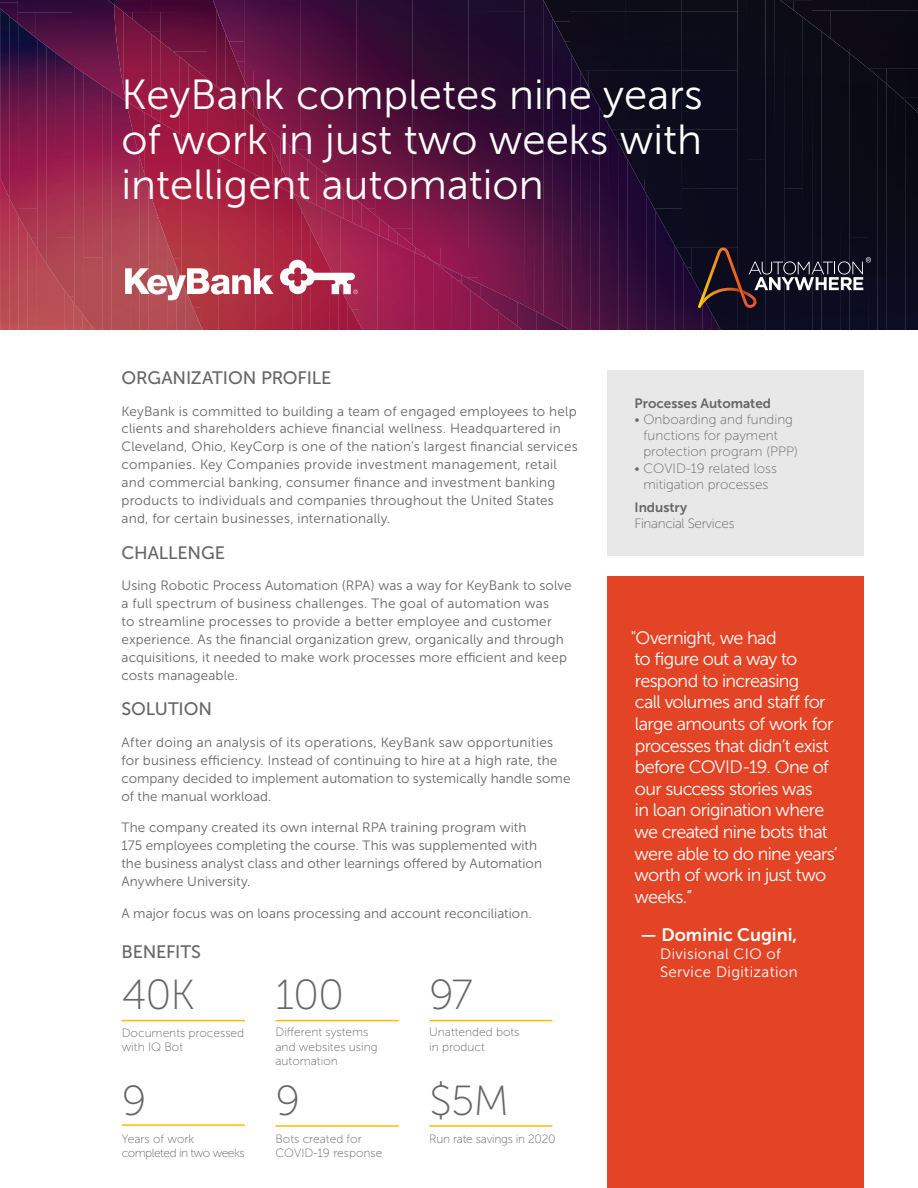
<style>
.page{position:relative;width:918px;height:1188px;background:#fff}
.page>*{position:absolute;margin:0;border:0;box-sizing:border-box;transform-origin:0 0}
.t1{font:42px/45px "Museo Sans 300";color:#fff;text-align:justify}
.t2{font:42px "Museo Sans 100";letter-spacing:-.025em;color:#666}
.t3{font:18px/21.6px "Museo Sans 300";letter-spacing:-.035em;color:#fff}
.t4{font:18px "Museo Sans 500";letter-spacing:-.005em;color:#666}
.t5{font:18px "Museo Sans 700";color:#fff}
.t6{font:15px/18px "Museo Sans 300";letter-spacing:.025em;color:#fff}
.t7{font:13.5px/18px "Museo Sans 300";letter-spacing:.01em;color:#666}
.t8{font:13.5px/16.2px "Museo Sans 100";color:#666}
.t9{font:13.5px "Museo Sans 700";color:#666}
.t10{font:13.5px "Museo Sans 100";letter-spacing:-.025em;color:#666}
.t11{font:12px/14.4px "Museo Sans 100";color:#666}
.t12{font:12px/14.4px "Museo Sans 100";letter-spacing:-.04em;color:#666}
.t13{font:12px "Museo Sans 100";letter-spacing:-.02em;color:#666}
</style>
<div class="page">
<svg style="left:0;top:0;width:918px;height:330px;background:#521736"></svg>
<div style="left:608px;top:371px;width:256px;height:185px;background:#e8e8e8"></div>
<div style="left:608px;top:576px;width:256px;height:612px;background:#e34426"></div>
<svg style="left:125px;top:268px;width:149px;height:32px"></svg>
<svg style="left:280px;top:260px;width:78px;height:34px"></svg>
<hr style="left:122px;top:1020px;width:123px;height:1px;background:#ffbc03">
<hr style="left:275px;top:1020px;width:124px;height:1px;background:#ffbc03">
<hr style="left:429px;top:1020px;width:123px;height:1px;background:#ffbc03">
<hr style="left:122px;top:1124px;width:123px;height:2px;background:#ffbc03">
<hr style="left:275px;top:1125px;width:124px;height:2px;background:#ffbc03">
<hr style="left:429px;top:1125px;width:123px;height:2px;background:#ffbc03">
<svg style="left:698px;top:248px;width:173px;height:62px;background:#2f2934"></svg>
<h1 class="t1" style="left:122px;top:73px;width:583px">KeyBank completes nine years of work in just two weeks with intelligent automation</h1>
<h2 class="t4" style="left:122px;top:368px;width:211px">ORGANIZATION PROFILE</h2>
<p class="t7" style="left:122px;top:402px;width:458px">KeyBank is committed to building a team of engaged employees to help clients and shareholders achieve financial wellness. Headquartered in Cleveland, Ohio, KeyCorp is one of the nation’s largest financial services companies. Key Companies provide investment management, retail and commercial banking, consumer finance and investment banking products to individuals and companies throughout the United States and, for certain businesses, internationally.</p>
<h2 class="t4" style="left:122px;top:543px;width:105px">CHALLENGE</h2>
<p class="t7" style="left:122px;top:577px;width:452px">Using Robotic Process Automation (RPA) was a way for KeyBank to solve a full spectrum of business challenges. The goal of automation was<br>to streamline processes to provide a better employee and customer experience. As the financial organization grew, organically and through acquisitions, it needed to make work processes more efficient and keep costs manageable.</p>
<h2 class="t4" style="left:122px;top:699px;width:92px">SOLUTION</h2>
<p class="t7" style="left:122px;top:733px;width:451px">After doing an analysis of its operations, KeyBank saw opportunities for business efficiency. Instead of continuing to hire at a high rate, the company decided to implement automation to systemically handle some of the manual workload.</p>
<p class="t7" style="left:122px;top:819px;width:422px">The company created its own internal RPA training program with 175 employees completing the course. This was supplemented with the business analyst class and other learnings offered by Automation Anywhere University.</p>
<p class="t7" style="left:122px;top:904px;width:412px">A major focus was on loans processing and account reconciliation.</p>
<h2 class="t4" style="left:122px;top:942px;width:81px">BENEFITS</h2>
<h1 class="t2" style="left:122px;top:973px;width:75px">40K</h1>
<p class="t11" style="left:122px;top:1026px;width:124px">Documents processed with IQ Bot</p>
<h1 class="t2" style="left:275px;top:973px;width:70px">100</h1>
<h1 class="t2" style="left:429px;top:973px;width:45px">97</h1>
<p class="t11" style="left:275px;top:1025px;width:104px">Different systems and websites using automation</p>
<p class="t11" style="left:429px;top:1025px;width:92px">Unattended bots in product</p>
<h1 class="t2" style="left:122px;top:1078px;width:26px">9</h1>
<h1 class="t2" style="left:276px;top:1078px;width:26px">9</h1>
<h1 class="t2" style="left:429px;top:1078px;width:81px">$5M</h1>
<p class="t12" style="left:122px;top:1131px;width:124px">Years of work completed in two weeks</p>
<p class="t11" style="left:275px;top:1131px;width:108px">Bots created for<br>COVID-19 response</p>
<p class="t13" style="left:429px;top:1132px;width:128px">Run rate savings in 2020</p>
<p class="t9" style="left:634px;top:396px;width:138px">Processes Automated</p>
<p class="t8" style="left:644px;top:411px;width:156px;text-indent:-9px">• Onboarding and funding functions for payment protection program (PPP)</p>
<p class="t8" style="left:634px;top:460px;width:144px;text-align:center">• COVID-19 related loss mitigation processes</p>
<p class="t9" style="left:634px;top:500px;width:54px">Industry</p>
<p class="t10" style="left:634px;top:516px;width:102px">Financial Services</p>
<p class="t3" style="left:631px;top:627px;width:208px">"Overnight, we had<br>to figure out a way to respond to increasing<br>call volumes and staff for large amounts of work for processes that didn’t exist before COVID-19. One of our success stories was<br>in loan origination where we created nine bots that were able to do nine years’ worth of work in just two weeks.”</p>
<h2 class="t5" style="left:641px;top:925px;width:158px">— Dominic Cugini,</h2>
<p class="t6" style="left:660px;top:945px;width:139px">Divisional CIO of<br>Service Digitization</p>
</div>
